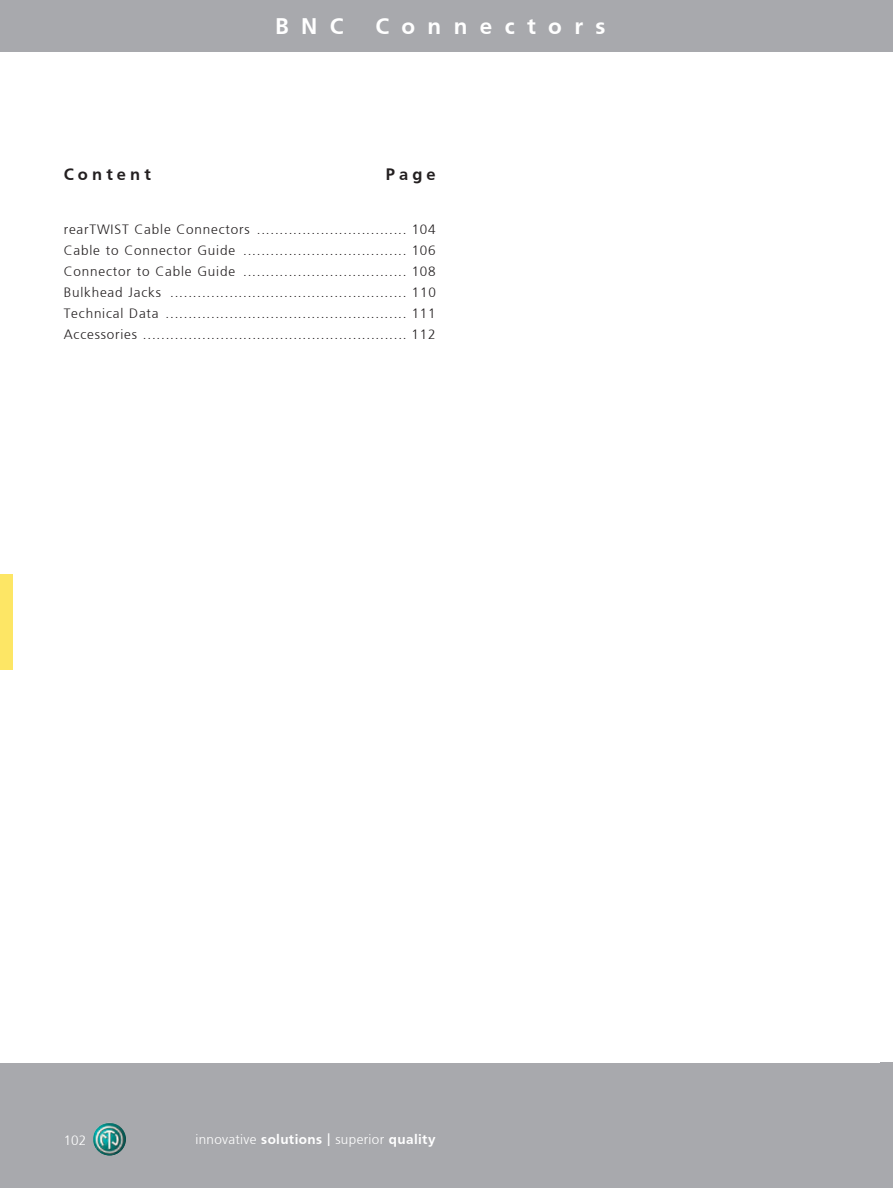
<style>
.page{position:relative;width:893px;height:1188px;background:#fff}
.page>*{position:absolute;margin:0;border:0;box-sizing:border-box;transform-origin:0 0}
.t1{font:700 22.5px "Frutiger";letter-spacing:.55em;color:#fff}
.t2{font:700 16.5px "Frutiger";letter-spacing:.25em;color:#231f20}
.t3{font:300 13.5px/21px "Frutiger";letter-spacing:.06em;color:#231f20;text-align:justify}
.t4{font:300 13.5px "Frutiger";letter-spacing:.02em;color:#fff}
.s1{font-weight:700}
.s2{font-size:18px}
</style>
<div class="page">
<div style="left:0;top:0;width:893px;height:51px;background:#a8a9ad"></div>
<div style="left:0;top:1063px;width:880px;height:125px;background:#a8a9ad"></div>
<div style="left:880px;top:1063px;width:13px;height:125px;background:#a8a9ad"></div>
<div style="left:0;top:574px;width:13px;height:96px;background:#fde665"></div>
<img style="left:93px;top:1123px;width:33px;height:32px;border-radius:16px">
<h1 class="t1" style="left:275px;top:13px;width:70px">BNC</h1>
<h1 class="t1" style="left:375px;top:13px;width:232px">Connectors</h1>
<p class="t2" style="left:64px;top:165px;width:89px">Content</p>
<p class="t2" style="left:386px;top:165px;width:51px">Page</p>
<p class="t3" style="left:64px;top:219px;width:374px">rearTWIST Cable Connectors ................................. 104<br>Cable to Connector Guide .................................... 106<br>Connector to Cable Guide .................................... 108<br>Bulkhead Jacks .................................................... 110<br>Technical Data ..................................................... 111<br>Accessories .......................................................... 112</p>
<p class="t4" style="left:64px;top:1132px;width:24px">102</p>
<p class="t4" style="left:196px;top:1132px;width:241px">innovative <span class="s1">solutions</span> <span class="s2">I</span> superior <span class="s1">quality</span></p>
</div>
